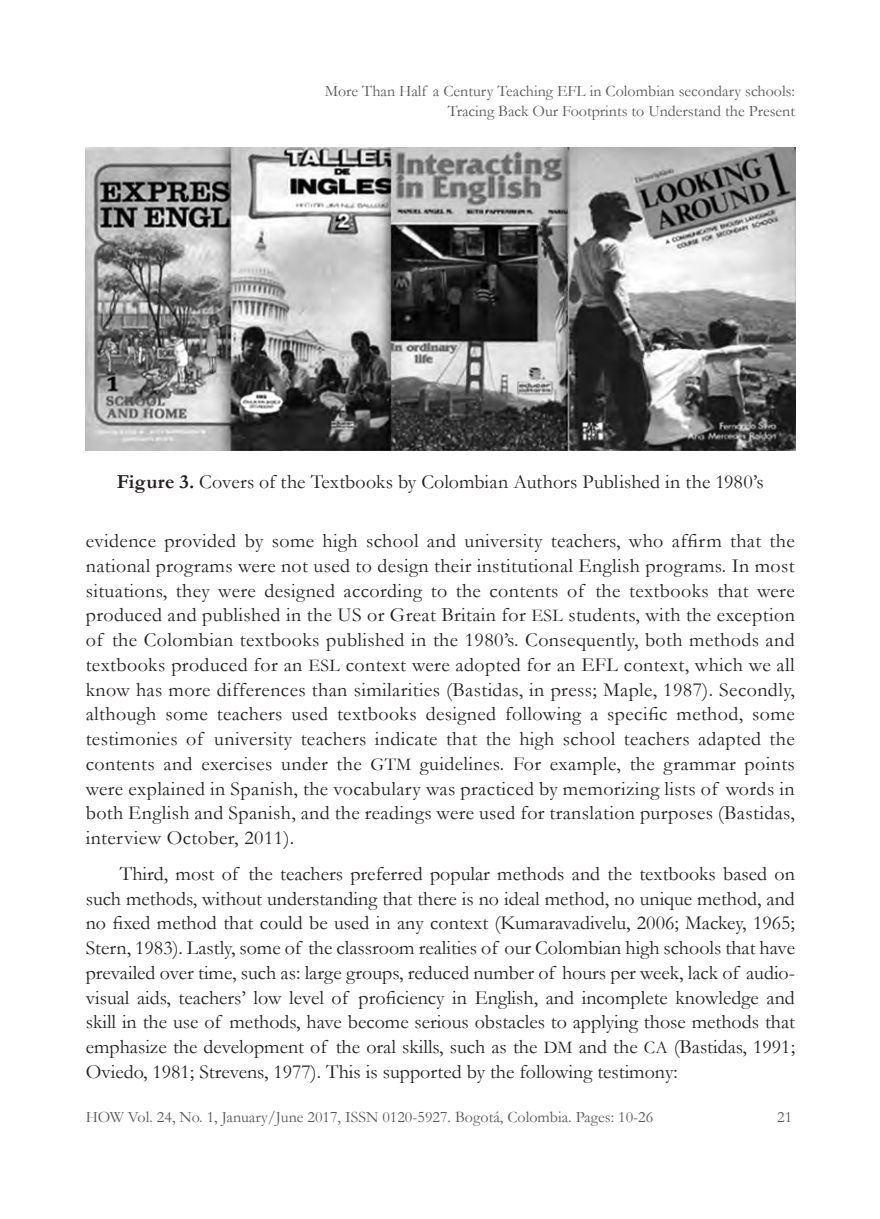
<style>
.page{position:relative;width:880px;height:1219px;background:#fff}
.page>*{position:absolute;margin:0;border:0;box-sizing:border-box;transform-origin:0 0}
.BODY_TEXT{font:20px/24.8px "Garamond";letter-spacing:.02em;color:#231f20;text-align:justify}
.FIGURA{font:20px "Garamond";letter-spacing:.005em;color:#231f20}
.t1{font:16px/20px "Garamond";color:#57585a;text-align:right}
.s1{font-weight:700}
.s2{font-size:18px}
</style>
<div class="page">
<img style="left:86px;top:147px;width:708px;height:303px">
<p class="t1" style="left:324px;top:81px;width:471px">More Than Half a Century Teaching EFL in Colombian secondary schools:<br>Tracing Back Our Footprints to Understand the Present</p>
<p class="FIGURA" style="left:117px;top:468px;width:648px"><span class="s1">Figure 3.</span> Covers of the Textbooks by Colombian Authors Published in the 1980’s</p>
<p class="BODY_TEXT" style="left:86px;top:528px;width:710px">evidence provided by some high school and university teachers, who affirm that the national programs were not used to design their institutional English programs. In most situations, they were designed according to the contents of the textbooks that were produced and published in the US or Great Britain for <span class="s2">ESL</span> students, with the exception of the Colombian textbooks published in the 1980’s. Consequently, both methods and textbooks produced for an <span class="s2">ESL</span> context were adopted for an EFL context, which we all know has more differences than similarities (Bastidas, in press; Maple, 1987). Secondly, although some teachers used textbooks designed following a specific method, some testimonies of university teachers indicate that the high school teachers adapted the contents and exercises under the <span class="s2">GTM</span> guidelines. For example, the grammar points were explained in Spanish, the vocabulary was practiced by memorizing lists of words in both English and Spanish, and the readings were used for translation purposes (Bastidas, interview October, 2011).</p>
<p class="BODY_TEXT" style="left:86px;top:861px;width:710px;text-indent:34px">Third, most of the teachers preferred popular methods and the textbooks based on such methods, without understanding that there is no ideal method, no unique method, and no fixed method that could be used in any context (Kumaravadivelu, 2006; Mackey, 1965; Stern, 1983). Lastly, some of the classroom realities of our Colombian high schools that have prevailed over time, such as: large groups, reduced number of hours per week, lack of audio&shy;visual aids, teachers’ low level of proficiency in English, and incomplete knowledge and skill in the use of methods, have become serious obstacles to applying those methods that emphasize the development of the oral skills, such as the <span class="s2">DM</span> and the <span class="s2">CA</span> (Bastidas, 1991; Oviedo, 1981; Strevens, 1977). This is supported by the following testimony:</p>
<p class="t1" style="left:86px;top:1107px;width:569px">HOW Vol. 24, No. 1, January/June 2017, ISSN 0120-5927. Bogotá, Colombia. Pages: 10-26</p>
<p class="t1" style="left:776px;top:1107px;width:17px">21</p>
</div>
